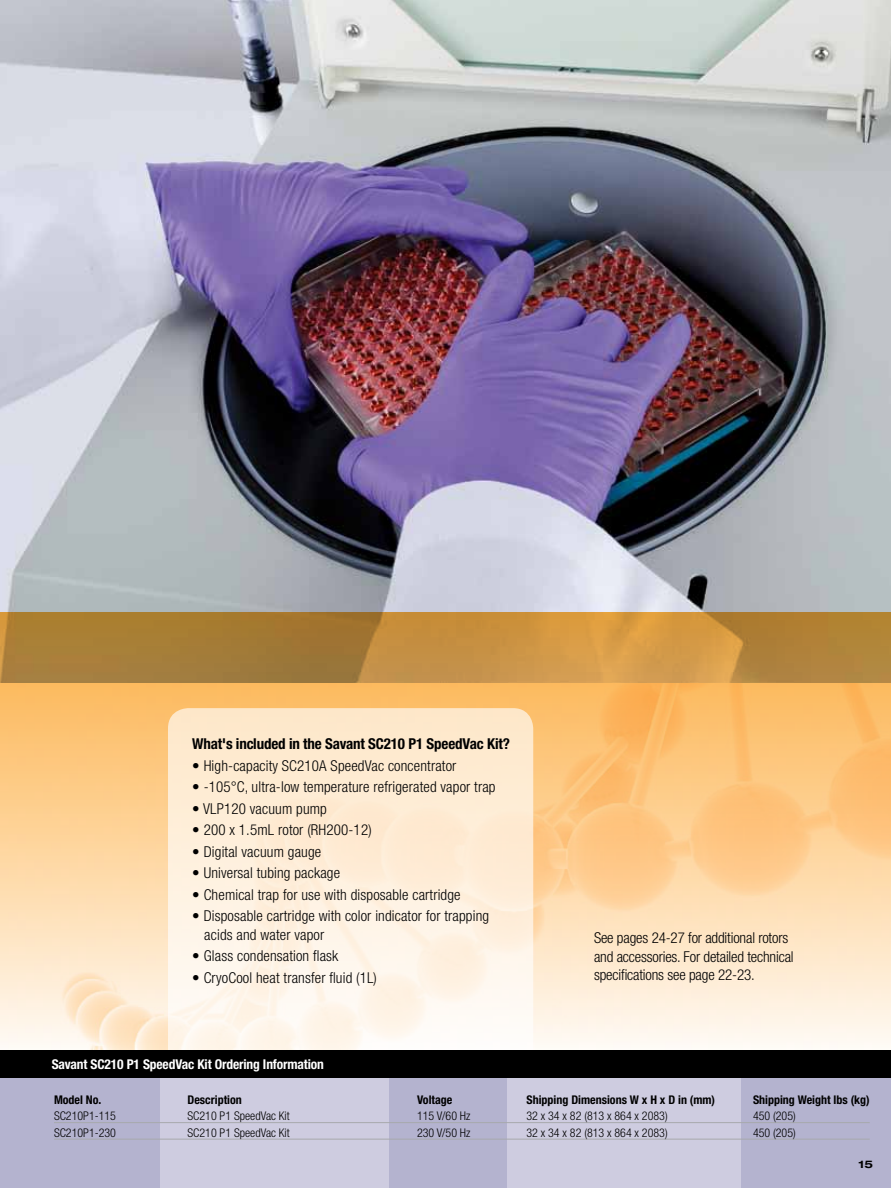
<style>
.page{position:relative;width:891px;height:1188px;background:#fff}
.page>*{position:absolute;margin:0;border:0;box-sizing:border-box;transform-origin:0 0}
.t1{font:300 condensed 15px/18.3px "Helvetica Neue";letter-spacing:.01em;color:#000}
.t2{font:300 condensed 15px/18.3px "Helvetica Neue";letter-spacing:-.01em;color:#000}
.t3{font:700 condensed 15px "Helvetica Neue";letter-spacing:-.01em;color:#000}
.t4{font:700 condensed 13.5px "Helvetica Neue";letter-spacing:-.01em;color:#fff}
.t5{font:300 condensed 12px "Helvetica Neue";color:#000}
.t6{font:700 condensed 12px "Helvetica Neue";color:#000}
.t7{font:700 expanded 10.5px "Helvetica Neue";color:#000}
</style>
<div class="page">
<div style="left:0;top:1053px;width:891px;height:135px;background:#b4b3cf"></div>
<div style="left:507px;top:1057px;width:234px;height:131px;background:#cecce0"></div>
<div style="left:160px;top:1057px;width:228px;height:131px;background:#cecce0"></div>
<img style="left:0;top:0;width:891px;height:612px">
<hr style="left:0;top:612px;width:1px;height:576px;background:#feca84">
<svg style="left:0;top:612px;width:891px;height:438px;background:#edc288"></svg>
<div style="left:168px;top:708px;width:365px;height:368px;background:linear-gradient(to bottom,#fee6c8,#fefaf5);border-radius:20px"></div>
<hr style="left:54px;top:1122px;width:816px;height:1px;background:#a7a9ac">
<hr style="left:54px;top:1139px;width:816px;height:1px;background:#a7a9ac">
<div style="left:0;top:1050px;width:891px;height:27px;background:#000"></div>
<p class="t3" style="left:192px;top:735px;width:319px">What's included in the Savant SC210 P1 SpeedVac Kit?</p>
<p class="t1" style="left:192px;top:756px;width:266px">• High-capacity SC210A SpeedVac concentrator</p>
<p class="t1" style="left:192px;top:777px;width:305px">• -105°C, ultra-low temperature refrigerated vapor trap</p>
<p class="t1" style="left:192px;top:799px;width:136px">• VLP120 vacuum pump</p>
<p class="t1" style="left:192px;top:821px;width:181px">• 200 x 1.5mL rotor (RH200-12)</p>
<p class="t1" style="left:192px;top:842px;width:130px">• Digital vacuum gauge</p>
<p class="t1" style="left:192px;top:864px;width:149px">• Universal tubing package</p>
<p class="t1" style="left:192px;top:885px;width:270px">• Chemical trap for use with disposable cartridge</p>
<p class="t1" style="left:204px;top:907px;width:286px;text-indent:-12px">• Disposable cartridge with color indicator for trapping acids and water vapor</p>
<p class="t1" style="left:192px;top:947px;width:148px">• Glass condensation flask</p>
<p class="t1" style="left:192px;top:968px;width:186px">• CryoCool heat transfer fluid (1L)</p>
<p class="t4" style="left:52px;top:1056px;width:274px">Savant SC210 P1 SpeedVac Kit Ordering Information</p>
<p class="t2" style="left:594px;top:929px;width:201px">See pages 24-27 for additional rotors and accessories. For detailed technical specifications see page 22-23.</p>
<p class="t6" style="left:54px;top:1092px;width:49px">Model No.</p>
<p class="t6" style="left:188px;top:1092px;width:56px">Description</p>
<p class="t6" style="left:417px;top:1092px;width:37px">Voltage</p>
<p class="t6" style="left:526px;top:1092px;width:190px">Shipping Dimensions W x H x D in (mm)</p>
<p class="t6" style="left:753px;top:1092px;width:118px">Shipping Weight lbs (kg)</p>
<p class="t5" style="left:54px;top:1109px;width:64px">SC210P1-115</p>
<p class="t5" style="left:188px;top:1109px;width:104px">SC210 P1 SpeedVac Kit</p>
<p class="t5" style="left:417px;top:1109px;width:55px">115 V/60 Hz</p>
<p class="t5" style="left:526px;top:1109px;width:143px">32 x 34 x 82 (813 x 864 x 2083)</p>
<p class="t5" style="left:753px;top:1109px;width:44px">450 (205)</p>
<p class="t5" style="left:54px;top:1125px;width:64px">SC210P1-230</p>
<p class="t5" style="left:188px;top:1125px;width:104px">SC210 P1 SpeedVac Kit</p>
<p class="t5" style="left:417px;top:1125px;width:55px">230 V/50 Hz</p>
<p class="t5" style="left:526px;top:1125px;width:143px">32 x 34 x 82 (813 x 864 x 2083)</p>
<p class="t5" style="left:753px;top:1125px;width:44px">450 (205)</p>
<p class="t7" style="left:859px;top:1157px;width:16px">15</p>
</div>
